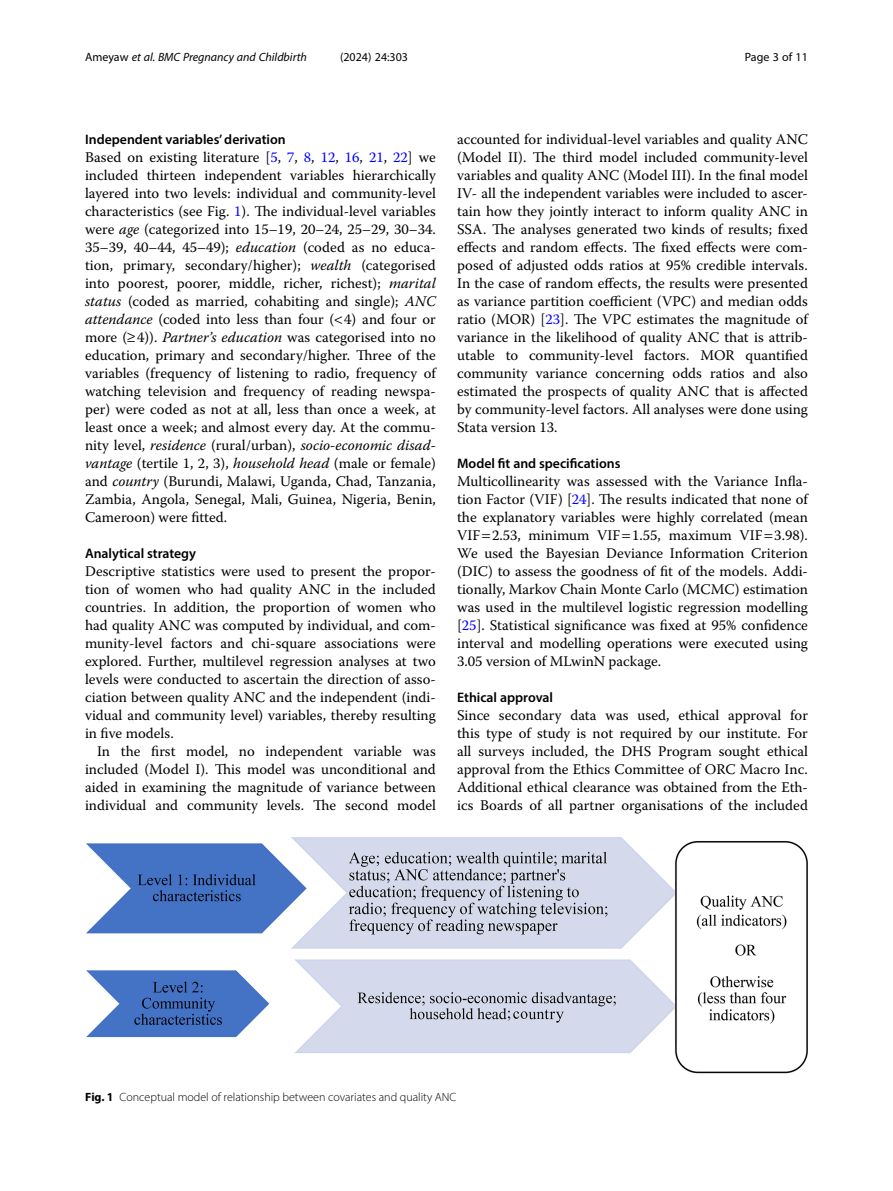
<style>
.page{position:relative;width:893px;height:1191px;background:#fff}
.page>*{position:absolute;margin:0;border:0;box-sizing:border-box;transform-origin:0 0}
.Body_Text{font:14.7px/18px "Warnock Pro";color:#000;text-align:justify}
.Body_Text_Indent{font:14.7px/18px "Warnock Pro";color:#000;text-align:justify}
.Head_2{font:600 13.8px "Myriad Pro";color:#000}
.Figure_Caption{font:300 12px "Myriad Pro";color:#000}
.t1{font:italic 12px "Myriad Pro";color:#000}
.t2{font:12px "Myriad Pro";color:#000}
.s1{font-style:normal}
.s2{color:#00f}
.s3{font-style:italic}
.s4{font-weight:700}
</style>
<div class="page">
<img style="left:86px;top:837px;width:722px;height:237px">
<p class="t1" style="left:85px;top:50px;width:223px"><span class="s1">Ameyaw</span> et al. BMC Pregnancy and Childbirth</p>
<p class="t2" style="left:340px;top:50px;width:70px">(2024) 24:303</p>
<p class="t2" style="left:745px;top:50px;width:65px">Page 3 of 11</p>
<p class="Head_2" style="left:85px;top:131px;width:202px">Independent variables’ derivation</p>
<p class="Body_Text" style="left:85px;top:148px;width:352px">Based on existing literature [<span class="s2">5</span>, <span class="s2">7</span>, <span class="s2">8</span>, <span class="s2">12</span>, <span class="s2">16</span>, <span class="s2">21</span>, <span class="s2">22</span>] we included thirteen independent variables hierarchically layered into two levels: individual and community-level characteristics (see Fig. <span class="s2">1</span>). The individual-level variables were <span class="s3">age</span> (categorized into 15–19, 20–24, 25–29, 30–34.<br>35–39, 40–44, 45–49); <span class="s3">education</span> (coded as no educa&shy;tion, primary, secondary/higher); <span class="s3">wealth</span> (categorised into poorest, poorer, middle, richer, richest); <span class="s3">marital status</span> (coded as married, cohabiting and single); <span class="s3">ANC attendance</span> (coded into less than four ( 4) and four or more (≥4)). <span class="s3">Partner’s education</span> was categorised into no education, primary and secondary/higher. Three of the variables (frequency of listening to radio, frequency of watching television and frequency of reading newspa&shy;per) were coded as not at all, less than once a week, at least once a week; and almost every day. At the commu&shy;nity level, <span class="s3">residence</span> (rural/urban), <span class="s3">socio-economic disad&shy;vantage</span> (tertile 1, 2, 3), <span class="s3">household head</span> (male or female) and <span class="s3">country</span> (Burundi, Malawi, Uganda, Chad, Tanzania, Zambia, Angola, Senegal, Mali, Guinea, Nigeria, Benin, Cameroon) were fitted.</p>
<p class="Head_2" style="left:85px;top:545px;width:113px">Analytical strategy</p>
<p class="Body_Text" style="left:85px;top:562px;width:352px">Descriptive statistics were used to present the propor&shy;tion of women who had quality ANC in the included countries. In addition, the proportion of women who had quality ANC was computed by individual, and com&shy;munity-level factors and chi-square associations were explored. Further, multilevel regression analyses at two levels were conducted to ascertain the direction of asso&shy;ciation between quality ANC and the independent (indi&shy;vidual and community level) variables, thereby resulting in five models.</p>
<p class="Body_Text_Indent" style="left:85px;top:742px;width:352px;text-indent:12px">In the first model, no independent variable was included (Model I). This model was unconditional and aided in examining the magnitude of variance between individual and community levels. The second model</p>
<p class="Body_Text_Indent" style="left:457px;top:130px;width:352px">accounted for individual-level variables and quality ANC (Model II). The third model included community-level variables and quality ANC (Model III). In the final model IV- all the independent variables were included to ascer&shy;tain how they jointly interact to inform quality ANC in SSA. The analyses generated two kinds of results; fixed effects and random effects. The fixed effects were com&shy;posed of adjusted odds ratios at 95% credible intervals.<br>In the case of random effects, the results were presented as variance partition coefficient (VPC) and median odds ratio (MOR) [<span class="s2">23</span>]. The VPC estimates the magnitude of variance in the likelihood of quality ANC that is attrib&shy;utable to community-level factors. MOR quantified community variance concerning odds ratios and also estimated the prospects of quality ANC that is affected by community-level factors. All analyses were done using Stata version 13.</p>
<p class="Head_2" style="left:457px;top:455px;width:165px">Model fit and specifications</p>
<p class="Body_Text" style="left:457px;top:472px;width:352px">Multicollinearity was assessed with the Variance Infla&shy;tion Factor (VIF) [<span class="s2">24</span>]. The results indicated that none of the explanatory variables were highly correlated (mean VIF 2.53, minimum VIF 1.55, maximum VIF 3.98).<br>We used the Bayesian Deviance Information Criterion (DIC) to assess the goodness of fit of the models. Addi&shy;tionally, Markov Chain Monte Carlo (MCMC) estimation was used in the multilevel logistic regression modelling [<span class="s2">25</span>]. Statistical significance was fixed at 95% confidence interval and modelling operations were executed using 3.05 version of MLwinN package.</p>
<p class="Head_2" style="left:457px;top:689px;width:98px">Ethical approval</p>
<p class="Body_Text" style="left:457px;top:706px;width:352px">Since secondary data was used, ethical approval for this type of study is not required by our institute. For all surveys included, the DHS Program sought ethical approval from the Ethics Committee of ORC Macro Inc.<br>Additional ethical clearance was obtained from the Eth&shy;ics Boards of all partner organisations of the included</p>
<p class="Figure_Caption" style="left:85px;top:1089px;width:373px"><span class="s4">Fig. 1</span> Conceptual model of relationship between covariates and quality ANC</p>
</div>
